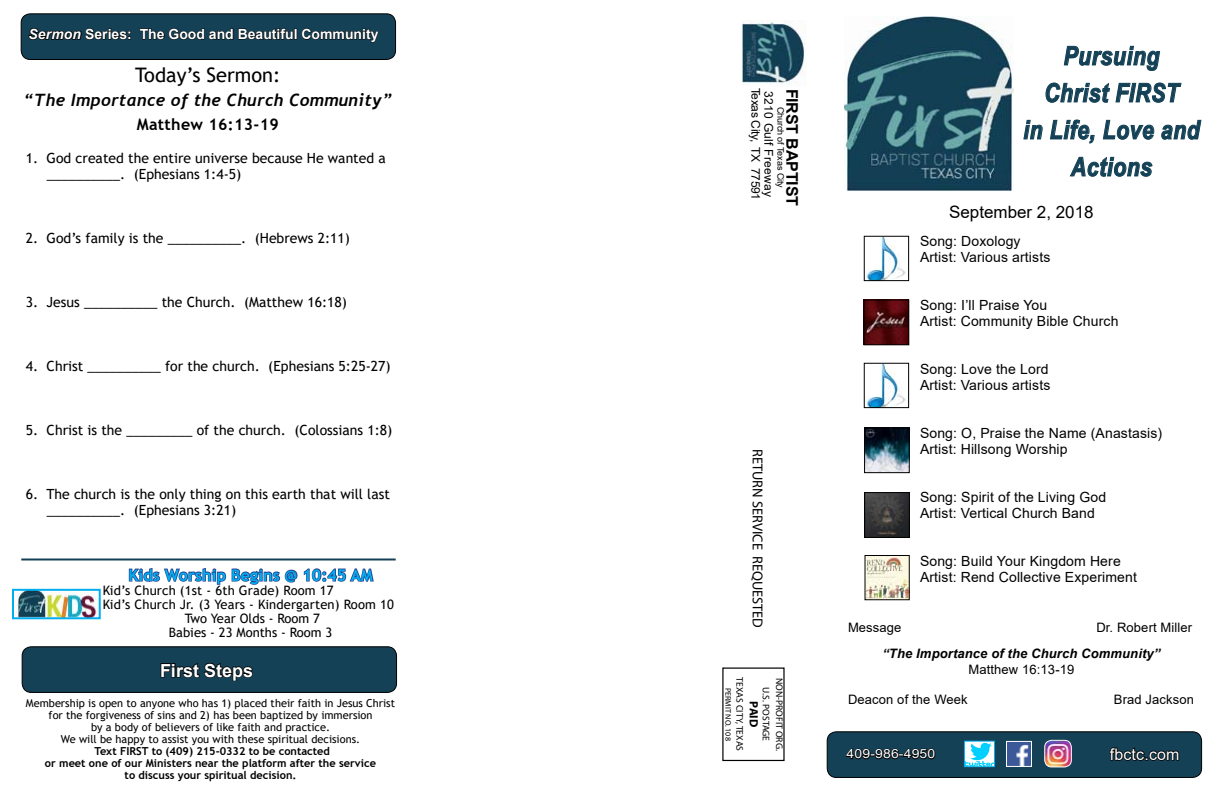
<style>
.page{position:relative;width:1224px;height:792px;background:#fff}
.page>*{position:absolute;margin:0;border:0;box-sizing:border-box;transform-origin:0 0}
.t1{font:italic 700 26px/37px "Arial Narrow";letter-spacing:.02em;color:#144156;text-align:center}
.t2{font:20px "Trebuchet MS";color:#000}
.t3{font:700 18px "Arial";color:#fff}
.t4{font:italic 700 17px "Trebuchet";letter-spacing:.02em;color:#000}
.t5{font:17px "Arial";color:#000}
.t6{font:700 16px "Trebuchet MS";letter-spacing:.01em;color:#00aeef}
.t7{font:700 16px "Trebuchet MS";letter-spacing:.02em;color:#000}
.t8{font:700 16px "Arial";letter-spacing:-.01em;color:#000}
.t9{font:16px "Arial";letter-spacing:.01em;color:#fff}
.t10{font:14.4px "Myriad Pro";color:#000}
.t11{font:14px/16px "Trebuchet MS";color:#000}
.t12{font:14px/16px "Arial";letter-spacing:.01em;color:#000}
.t13{font:700 14px "Arial";color:#fff}
.t14{font:13px "Trebuchet MS";letter-spacing:.01em;color:#000}
.t15{font:13px "Arial";letter-spacing:.01em;color:#000}
.t16{font:italic 700 13px "Arial";letter-spacing:.01em;color:#000}
.t17{font:12.6px "Arial";letter-spacing:.01em;color:#fff;scale:1.11 1}
.t18{font:12px "Arial";letter-spacing:-.03em;color:#000}
.t19{font:12px "Arial";letter-spacing:.02em;color:#000}
.t20{font:700 12px "Myriad Pro";color:#000}
.t21{font:11px/12px "Trebuchet MS";color:#000;text-align:center}
.t22{font:700 11px/12px "Trebuchet MS";color:#000;text-align:center}
.t23{font:9.6px/13.2px "Myriad Pro";color:#000;text-align:center}
.t24{font:9px "Arial";letter-spacing:-.01em;color:#000}
.t25{font:8px "Myriad Pro";color:#000}
.s1{font-style:italic}
</style>
<div class="page">
<div style="left:22px;top:647px;width:375px;height:45px;background:#144156;border-radius:9px"></div>
<div style="left:22px;top:646px;width:375px;height:47px;border:1px solid #000;border-radius:9px"></div>
<div style="left:21px;top:14px;width:375px;height:45px;background:#144156;border-radius:9px"></div>
<div style="left:21px;top:13px;width:375px;height:47px;border:1px solid #000;border-radius:9px"></div>
<div style="left:827px;top:732px;width:375px;height:45px;background:#144156;border-radius:9px"></div>
<div style="left:827px;top:731px;width:375px;height:47px;border:1px solid #000;border-radius:9px"></div>
<img style="left:1008px;top:743px;width:22px;height:22px">
<div style="left:1006px;top:741px;width:26px;height:26px;border:1px solid #fff"></div>
<hr style="left:21px;top:558px;width:375px;height:2px;background:#144156">
<svg style="left:1064px;top:46px;width:96px;height:25px"></svg>
<svg style="left:1046px;top:83px;width:64px;height:20px"></svg>
<svg style="left:1116px;top:83px;width:65px;height:20px"></svg>
<svg style="left:1024px;top:120px;width:19px;height:19px"></svg>
<svg style="left:1050px;top:120px;width:45px;height:23px"></svg>
<svg style="left:1103px;top:120px;width:51px;height:20px"></svg>
<svg style="left:1161px;top:120px;width:40px;height:20px"></svg>
<svg style="left:1070px;top:157px;width:82px;height:20px"></svg>
<svg style="left:846px;top:748px;width:90px;height:12px"></svg>
<svg style="left:1109px;top:747px;width:71px;height:14px"></svg>
<svg style="left:160px;top:662px;width:93px;height:19px"></svg>
<svg style="left:28px;top:28px;width:103px;height:12px"></svg>
<svg style="left:139px;top:28px;width:240px;height:15px"></svg>
<img style="left:966px;top:743px;width:27px;height:22px">
<div style="left:964px;top:741px;width:31px;height:26px;border:1px solid #00aeef"></div>
<img style="left:1045px;top:740px;width:26px;height:27px">
<div style="left:1044px;top:740px;width:28px;height:27px;border:1px solid #fff;border-radius:7px"></div>
<img style="left:866px;top:365px;width:40px;height:41px">
<div style="left:864px;top:363px;width:45px;height:45px;border:1px solid #000"></div>
<img style="left:845px;top:16px;width:169px;height:175px">
<img style="left:742px;top:21px;width:63px;height:64px">
<img style="left:15px;top:592px;width:83px;height:24px">
<div style="left:12px;top:589px;width:89px;height:30px;border:2px solid #00aeef"></div>
<svg style="left:128px;top:568px;width:246px;height:17px"></svg>
<img style="left:866px;top:238px;width:40px;height:41px">
<div style="left:864px;top:236px;width:45px;height:45px;border:1px solid #000"></div>
<img style="left:865px;top:301px;width:42px;height:42px">
<div style="left:863px;top:299px;width:46px;height:46px;border:1px solid #000"></div>
<img style="left:866px;top:429px;width:42px;height:42px">
<div style="left:864px;top:427px;width:46px;height:46px;border:1px solid #000"></div>
<img style="left:866px;top:494px;width:42px;height:42px">
<div style="left:864px;top:492px;width:46px;height:46px;border:1px solid #000"></div>
<img style="left:867px;top:557px;width:41px;height:41px">
<div style="left:865px;top:555px;width:45px;height:45px;border:1px solid #000"></div>
<p class="t13" style="left:28px;top:24px;width:352px"><span class="s1">Sermon</span> Series: The Good and Beautiful Community</p>
<h2 class="t2" style="left:135px;top:62px;width:147px">Today’s Sermon:</h2>
<p class="t4" style="left:24px;top:89px;width:370px">“The Importance of the Church Community”</p>
<p class="t7" style="left:137px;top:114px;width:143px">Matthew 16:13-19</p>
<h1 class="t1" style="left:1023px;top:36px;width:178px">Pursuing<br>Christ FIRST<br>in Life, Love and<br>Actions</h1>
<p class="t18" style="left:764px;top:88px;width:114px;rotate:90deg">Texas City, TX 77591</p>
<p class="t19" style="left:777px;top:91px;width:107px;rotate:90deg">3210 Gulf Freeway</p>
<p class="t8" style="left:803px;top:89px;width:119px;rotate:90deg">FIRST BAPTIST</p>
<p class="t24" style="left:787px;top:107px;width:83px;rotate:90deg">Church of Texas City</p>
<p class="t11" style="left:47px;top:150px;width:341px;text-indent:-21px">1. God created the entire universe because He wanted a __________. (Ephesians 1:4-5)</p>
<p class="t5" style="left:949px;top:200px;width:146px">September 2, 2018</p>
<p class="t12" style="left:920px;top:233px;width:132px">Song: Doxology<br>Artist: Various artists</p>
<p class="t12" style="left:920px;top:297px;width:200px">Song: I’ll Praise You<br>Artist: Community Bible Church</p>
<p class="t12" style="left:920px;top:361px;width:132px">Song: Love the Lord<br>Artist: Various artists</p>
<p class="t12" style="left:920px;top:425px;width:244px">Song: O, Praise the Name (Anastasis)<br>Artist: Hillsong Worship</p>
<p class="t12" style="left:920px;top:489px;width:188px">Song: Spirit of the Living God<br>Artist: Vertical Church Band</p>
<p class="t12" style="left:920px;top:553px;width:219px">Song: Build Your Kingdom Here<br>Artist: Rend Collective Experiment</p>
<p class="t11" style="left:26px;top:230px;width:326px">2. God’s family is the __________. (Hebrews 2:11)</p>
<p class="t11" style="left:26px;top:294px;width:323px">3. Jesus __________ the Church. (Matthew 16:18)</p>
<p class="t11" style="left:26px;top:358px;width:366px">4. Christ __________ for the church. (Ephesians 5:25-27)</p>
<p class="t11" style="left:26px;top:422px;width:368px">5. Christ is the _________ of the church. (Colossians 1:8)</p>
<p class="t10" style="left:766px;top:449px;width:181px;rotate:90deg">RETURN SERVICE REQUESTED</p>
<p class="t11" style="left:47px;top:486px;width:345px;text-indent:-21px">6. The church is the only thing on this earth that will last __________. (Ephesians 3:21)</p>
<p class="t6" style="left:128px;top:565px;width:246px">Kids Worship Begins @ 10:45 AM</p>
<p class="t14" style="left:103px;top:582px;width:232px">Kid’s Church (1st - 6th Grade) Room 17</p>
<p class="t14" style="left:103px;top:596px;width:293px">Kid’s Church Jr. (3 Years - Kindergarten) Room 10</p>
<p class="t14" style="left:185px;top:610px;width:137px">Two Year Olds - Room 7</p>
<p class="t14" style="left:169px;top:624px;width:165px">Babies - 23 Months - Room 3</p>
<p class="t15" style="left:848px;top:618px;width:55px">Message</p>
<p class="t15" style="left:1096px;top:618px;width:97px">Dr. Robert Miller</p>
<p class="t16" style="left:882px;top:644px;width:280px">“The Importance of the Church Community”</p>
<p class="t15" style="left:968px;top:660px;width:108px">Matthew 16:13-19</p>
<p class="t3" style="left:160px;top:658px;width:95px">First Steps</p>
<p class="t23" style="left:747px;top:677px;width:75px;rotate:90deg">TEXAS CITY, TEXAS</p>
<p class="t23" style="left:786px;top:678px;width:74px;rotate:90deg">NON-PROFIT ORG.<br>U.S. POSTAGE</p>
<p class="t25" style="left:733px;top:688px;width:54px;rotate:90deg">PERMIT NO. 108</p>
<p class="t21" style="left:26px;top:697px;width:371px">Membership is open to anyone who has 1) placed their faith in Jesus Christ</p>
<p class="t15" style="left:848px;top:690px;width:121px">Deacon of the Week</p>
<p class="t15" style="left:1114px;top:690px;width:82px">Brad Jackson</p>
<p class="t21" style="left:49px;top:709px;width:325px">for the forgiveness of sins and 2) has been baptized by immersion by a body of believers of like faith and practice.<br>We will be happy to assist you with these spiritual decisions.</p>
<p class="t22" style="left:45px;top:745px;width:333px">Text FIRST to (409) 215-0332 to be contacted<br>or meet one of our Ministers near the platform after the service to discuss your spiritual decision.</p>
<p class="t20" style="left:762px;top:701px;width:27px;rotate:90deg">PAID</p>
<p class="t17" style="left:847px;top:745px;width:81px">409-986-4950</p>
<p class="t9" style="left:1110px;top:743px;width:71px">fbctc.com</p>
</div>
